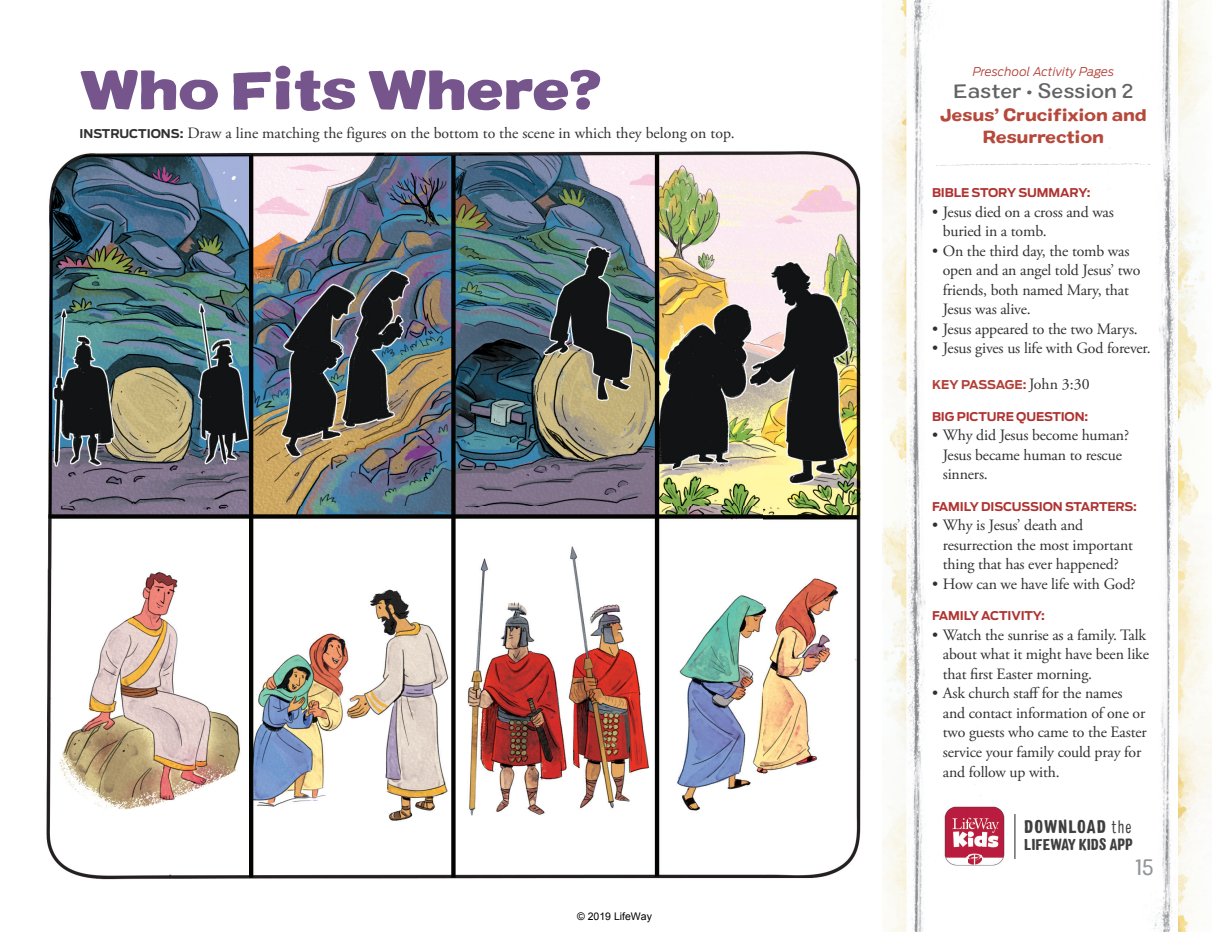
<style>
.page{position:relative;width:1229px;height:932px;background:#fff}
.page>*{position:absolute;margin:0;border:0;box-sizing:border-box;transform-origin:0 0}
.t1{font:900 expanded 54px "Colby";letter-spacing:-.025em;color:#76548c}
.t2{font:22.5px "Colby St Reg";color:#939598}
.t3{font:500 expanded 19.5px "Colby";letter-spacing:-.005em;color:#636366}
.t4{font:900 condensed 18.15px "Colby";letter-spacing:.06em;color:#3e3e3f}
.t5{font:16.5px/22.5px "Colby Ex Bld";letter-spacing:-.015em;color:#b6493b;text-align:center}
.t6{font:15.75px/19.5px "Adobe Garamond Pro";letter-spacing:-.01em;color:#312f30}
.t7{font:900 condensed 15.75px "Colby";color:#3e3e3f}
.t8{font:700 12px "Antenna";letter-spacing:-.01em;color:#af3331}
.t9{font:italic 300 12px "Antenna";letter-spacing:.005em;color:#b23e36}
.t10{font:700 12px "Antenna";letter-spacing:-.015em;color:#b23e36}
.t11{font:10.5px "Arial";color:#000}
.s1{font-family:"Antenna";font-weight:700;font-size:12px}
.s2{font-family:"Adobe Garamond Pro";font-weight:400;font-size:15.75px;color:#312f30}
.s3{font-weight:300}
</style>
<div class="page">
<img style="left:1103px;top:0;width:108px;height:932px">
<img style="left:882px;top:0;width:99px;height:932px">
<img style="left:46px;top:151px;width:815px;height:729px">
<img style="left:940px;top:802px;width:65px;height:67px">
<hr style="left:1014px;top:814px;width:1px;height:45px;background:#231f20">
<svg style="left:935px;top:163px;width:216px;height:3px"></svg>
<h1 class="t1" style="left:80px;top:52px;width:524px">Who Fits Where?</h1>
<p class="t6" style="left:80px;top:124px;width:656px"><span class="s1">INSTRUCTIONS:</span> Draw a line matching the figures on the bottom to the scene in which they belong on top.</p>
<p class="t11" style="left:577px;top:909px;width:76px">© 2019 LifeWay</p>
<p class="t9" style="left:972px;top:63px;width:143px">Preschool Activity Pages</p>
<p class="t3" style="left:953px;top:79px;width:181px">Easter • Session 2</p>
<p class="t5" style="left:940px;top:104px;width:208px">Jesus’ Crucifixion and<br>Resurrection</p>
<p class="t8" style="left:932px;top:186px;width:160px">BIBLE STORY SUMMARY:</p>
<p class="t6" style="left:942px;top:202px;width:173px;text-indent:-11px">• Jesus died on a cross and was buried in a tomb.</p>
<p class="t6" style="left:942px;top:241px;width:199px;text-indent:-11px">• On the third day, the tomb was open and an angel told Jesus’ two friends, both named Mary, that<br>Jesus was alive.</p>
<p class="t6" style="left:932px;top:319px;width:207px">• Jesus appeared to the two Marys.</p>
<p class="t6" style="left:932px;top:339px;width:220px">• Jesus gives us life with God forever.</p>
<p class="t10" style="left:932px;top:378px;width:159px">KEY PASSAGE: <span class="s2">John 3:30</span></p>
<p class="t8" style="left:932px;top:409px;width:158px">BIG PICTURE QUESTION:</p>
<p class="t6" style="left:942px;top:426px;width:188px;text-indent:-11px">• Why did Jesus become human?<br>Jesus became human to rescue sinners.</p>
<p class="t8" style="left:932px;top:499px;width:206px">FAMILY DISCUSSION STARTERS:</p>
<p class="t6" style="left:942px;top:516px;width:192px;text-indent:-11px">• Why is Jesus’ death and resurrection the most important thing that has ever happened?</p>
<p class="t6" style="left:932px;top:574px;width:205px">• How can we have life with God?</p>
<p class="t8" style="left:932px;top:609px;width:114px">FAMILY ACTIVITY:</p>
<p class="t6" style="left:942px;top:625px;width:208px;text-indent:-11px">• Watch the sunrise as a family. Talk about what it might have been like that first Easter morning.</p>
<p class="t6" style="left:942px;top:684px;width:205px;text-indent:-11px">• Ask church staff for the names and contact information of one or two guests who came to the Easter service your family could pray for and follow up with.</p>
<p class="t4" style="left:1024px;top:815px;width:109px">DOWNLOAD <span class="s3">the</span></p>
<p class="t7" style="left:1024px;top:834px;width:110px">LIFEWAY KIDS APP</p>
<h2 class="t2" style="left:1134px;top:853px;width:20px">15</h2>
</div>
